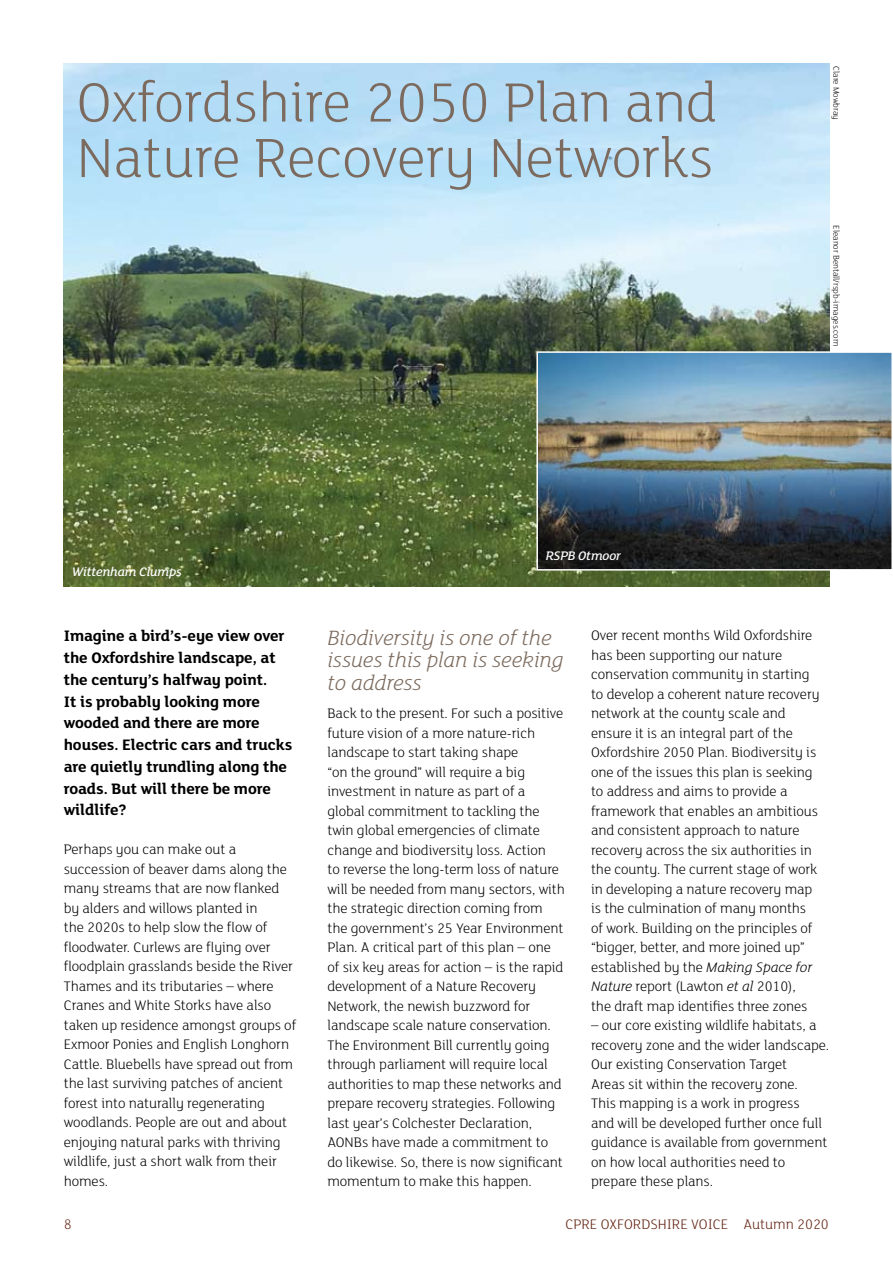
<style>
.page{position:relative;width:893px;height:1263px;background:#fff}
.page>*{position:absolute;margin:0;border:0;box-sizing:border-box;transform-origin:0 0}
.t1{font:300 60px/55.5px "FS Lola";letter-spacing:-.005em;color:#7b6a5d}
.t2{font:italic 300 22.5px/22.5px "FS Lola";letter-spacing:-.005em;color:#7b6a5d}
.t3{font:700 16.5px/21.8px "FS Lola";letter-spacing:-.005em;color:#000}
.t4{font:300 15px/19.5px "FS Lola";letter-spacing:-.005em;color:#000}
.t5{font:300 15px "FS Lola";color:#61210f}
.t6{font:italic 500 13.5px "FS Lola";letter-spacing:-.005em;color:#fff}
.t7{font:300 9px "FS Lola";letter-spacing:-.005em;color:#000}
.s1{font-style:italic}
</style>
<div class="page">
<img style="left:64px;top:64px;width:765px;height:523px">
<img style="left:539px;top:354px;width:351px;height:214px">
<div style="left:536px;top:351px;width:357px;height:220px;border:2px solid #fff"></div>
<h1 class="t1" style="left:77px;top:72px;width:642px">Oxfordshire 2050 Plan and<br>Nature Recovery Networks</h1>
<p class="t6" style="left:72px;top:562px;width:111px">Wittenham Clumps</p>
<p class="t6" style="left:546px;top:547px;width:77px">RSPB Otmoor</p>
<p class="t7" style="left:842px;top:66px;width:55px;rotate:90deg">Clare Mowbray</p>
<p class="t7" style="left:842px;top:225px;width:122px;rotate:90deg">Eleanor Bentall/rspb-images.com</p>
<p class="t3" style="left:64px;top:624px;width:230px">Imagine a bird’s-eye view over the Oxfordshire landscape, at the century’s halfway point.<br>It is probably looking more wooded and there are more houses. Electric cars and trucks are quietly trundling along the roads. But will there be more wildlife?</p>
<p class="t4" style="left:64px;top:839px;width:234px">Perhaps you can make out a succession of beaver dams along the many streams that are now flanked by alders and willows planted in<br>the 2020s to help slow the flow of floodwater. Curlews are flying over floodplain grasslands beside the River Thames and its tributaries – where Cranes and White Storks have also taken up residence amongst groups of Exmoor Ponies and English Longhorn Cattle. Bluebells have spread out from the last surviving patches of ancient forest into naturally regenerating woodlands. People are out and about enjoying natural parks with thriving wildlife, just a short walk from their homes.</p>
<h2 class="t2" style="left:327px;top:625px;width:238px">Biodiversity is one of the issues this plan is seeking to address</h2>
<p class="t4" style="left:327px;top:703px;width:239px">Back to the present. For such a positive future vision of a more nature-rich landscape to start taking shape<br>“on the ground” will require a big investment in nature as part of a global commitment to tackling the twin global emergencies of climate change and biodiversity loss. Action<br>to reverse the long-term loss of nature will be needed from many sectors, with the strategic direction coming from the government’s 25 Year Environment Plan. A critical part of this plan – one of six key areas for action – is the rapid development of a Nature Recovery Network, the newish buzzword for landscape scale nature conservation.<br>The Environment Bill currently going through parliament will require local authorities to map these networks and prepare recovery strategies. Following last year’s Colchester Declaration, AONBs have made a commitment to do likewise. So, there is now significant momentum to make this happen.</p>
<p class="t4" style="left:591px;top:625px;width:230px">Over recent months Wild Oxfordshire has been supporting our nature conservation community in starting to develop a coherent nature recovery network at the county scale and ensure it is an integral part of the Oxfordshire 2050 Plan. Biodiversity is one of the issues this plan is seeking to address and aims to provide a framework that enables an ambitious and consistent approach to nature recovery across the six authorities in the county. The current stage of work in developing a nature recovery map is the culmination of many months of work. Building on the principles of “bigger, better, and more joined up” established by the <span class="s1">Making Space for Nature</span> report (Lawton <span class="s1">et al</span> 2010), the draft map identifies three zones</p>
<p class="t4" style="left:591px;top:1015px;width:240px">– our core existing wildlife habitats, a recovery zone and the wider landscape.<br>Our existing Conservation Target<br>Areas sit within the recovery zone.<br>This mapping is a work in progress<br>and will be developed further once full guidance is available from government on how local authorities need to prepare these plans.</p>
<p class="t5" style="left:64px;top:1214px;width:9px">8</p>
<p class="t5" style="left:565px;top:1214px;width:53px">CPRE Oxfordshire</p>
<p class="t5" style="left:691px;top:1214px;width:9px">voice</p>
<p class="t5" style="left:743px;top:1214px;width:87px">Autumn 2020</p>
</div>
